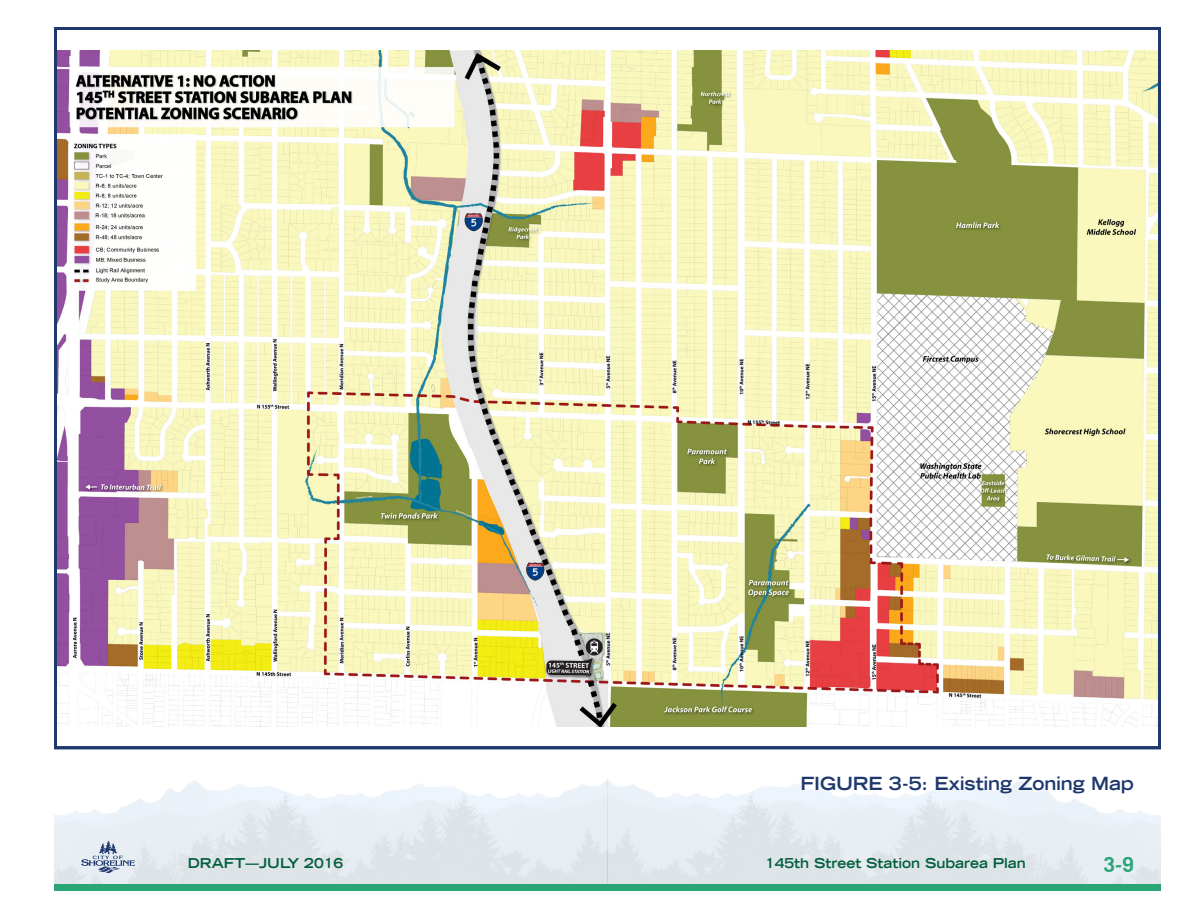
<style>
.page{position:relative;width:1188px;height:918px;background:#fff}
.page>*{position:absolute;margin:0;border:0;box-sizing:border-box;transform-origin:0 0}
.t1{font:700 21px "Trade Gothic";color:#2aa576}
.t2{font:700 expanded 18px "Trade Gothic LH";letter-spacing:-.01em;color:#1e386e}
.t3{font:700 expanded 13.5px "Trade Gothic LT";color:#015e3c}
</style>
<div class="page">
<div style="left:54px;top:884px;width:1107px;height:7px;background:#2aa576"></div>
<svg style="left:81px;top:841px;width:54px;height:32px;background:#c0cad9"></svg>
<img style="left:58px;top:50px;width:1099px;height:676px">
<p class="t2" style="left:801px;top:771px;width:335px">FIGURE 3-5: Existing Zoning Map</p>
<p class="t3" style="left:188px;top:854px;width:157px">DRAFT—JULY 2016</p>
<p class="t3" style="left:765px;top:854px;width:262px">145th Street Station Subarea Plan</p>
<h1 class="t1" style="left:1104px;top:851px;width:32px">3-9</h1>
</div>
